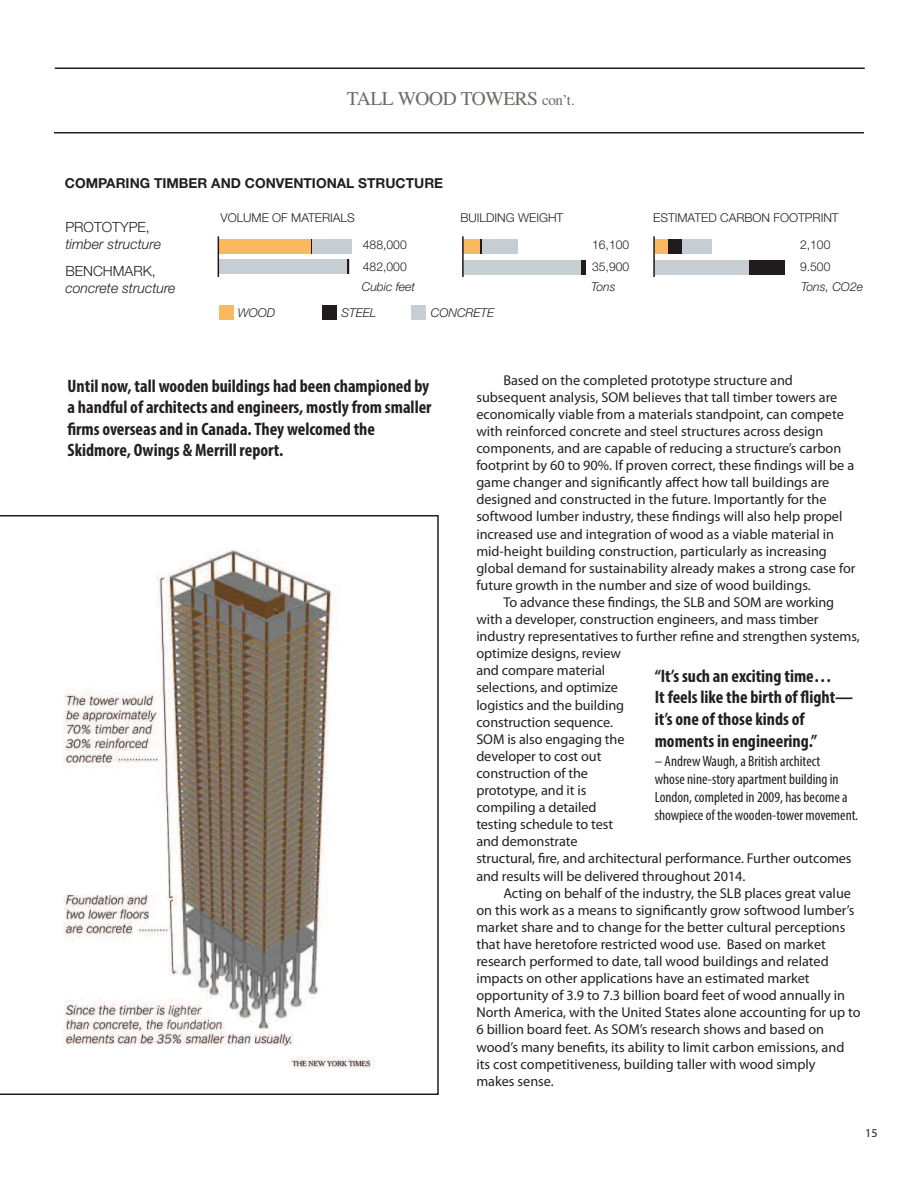
<style>
.page{position:relative;width:918px;height:1188px;background:#fff}
.page>*{position:absolute;margin:0;border:0;box-sizing:border-box;transform-origin:0 0}
.t1{font:19.5px "Times";letter-spacing:-.025em;color:#716963}
.t2{font:700 condensed 18px/21.6px "Myriad Pro";color:#231f20}
.t3{font:condensed 15px/18px "Myriad Pro";color:#231f20}
.t4{font:14.25px/17.1px "Myriad Pro";color:#231f20}
.t5{font:italic 300 14.1px "Helvetica Neue";color:#231f20}
.t6{font:300 14.1px "Helvetica Neue";color:#231f20}
.t7{font:700 13.8px "Helvetica Neue";color:#231f20}
.t8{font:300 12.15px "Helvetica Neue";color:#231f20}
.t9{font:italic 300 12.15px "Helvetica Neue";color:#231f20}
.t10{font:12px "Myriad Pro";color:#231f20}
.s1{font-size:15px}
</style>
<div class="page">
<svg style="left:0;top:515px;width:439px;height:580px"></svg>
<hr style="left:54px;top:132px;width:810px;height:2px;background:#231f20">
<hr style="left:55px;top:68px;width:810px;height:1px;background:#231f20">
<div style="left:53px;top:527px;width:345px;height:550px;background:#fff"></div>
<img style="left:63px;top:549px;width:312px;height:519px">
<div style="left:655px;top:239px;width:29px;height:15px;background:#fab860"></div>
<div style="left:463px;top:239px;width:30px;height:15px;background:#fab860"></div>
<div style="left:219px;top:305px;width:15px;height:15px;background:#fab860"></div>
<div style="left:322px;top:305px;width:15px;height:15px;background:#201c1d"></div>
<div style="left:219px;top:239px;width:93px;height:15px;background:#fab860"></div>
<div style="left:655px;top:260px;width:94px;height:15px;background:#c6ced3"></div>
<div style="left:749px;top:260px;width:36px;height:15px;background:#201c1d"></div>
<div style="left:668px;top:239px;width:14px;height:15px;background:#201c1d"></div>
<div style="left:682px;top:239px;width:29px;height:15px;background:#c6ced3"></div>
<svg style="left:481px;top:239px;width:1px;height:15px"></svg>
<div style="left:482px;top:239px;width:36px;height:15px;background:#c6ced3"></div>
<div style="left:411px;top:305px;width:15px;height:15px;background:#c6ced3"></div>
<div style="left:312px;top:239px;width:39px;height:15px;background:#c6ced3"></div>
<svg style="left:311px;top:239px;width:1px;height:15px"></svg>
<div style="left:219px;top:259px;width:130px;height:15px;background:#c6ced3"></div>
<div style="left:463px;top:260px;width:120px;height:15px;background:#c6d0d3"></div>
<div style="left:581px;top:260px;width:5px;height:15px;background:#201c1d"></div>
<svg style="left:348px;top:259px;width:1px;height:15px"></svg>
<hr style="left:218px;top:236px;width:1px;height:41px;background:#201c1d">
<hr style="left:462px;top:236px;width:2px;height:41px;background:#201c1d">
<hr style="left:653px;top:236px;width:2px;height:41px;background:#201c1d">
<h1 class="t1" style="left:347px;top:86px;width:229px">TALL WOOD TOWERS <span class="s1">con’t.</span></h1>
<p class="t7" style="left:65px;top:175px;width:380px">COMPARING TIMBER AND CONVENTIONAL STRUCTURE</p>
<p class="t6" style="left:65px;top:218px;width:86px">PROTOTYPE,</p>
<p class="t5" style="left:65px;top:235px;width:97px">timber structure</p>
<p class="t8" style="left:220px;top:210px;width:136px">VOLUME OF MATERIALS</p>
<p class="t8" style="left:460px;top:210px;width:104px">BUILDING WEIGHT</p>
<p class="t8" style="left:653px;top:210px;width:187px">ESTIMATED CARBON FOOTPRINT</p>
<p class="t8" style="left:363px;top:238px;width:45px">488,000</p>
<p class="t8" style="left:592px;top:238px;width:39px">16,100</p>
<p class="t8" style="left:800px;top:238px;width:32px">2,100</p>
<p class="t8" style="left:363px;top:259px;width:45px">482,000</p>
<p class="t8" style="left:592px;top:259px;width:39px">35,900</p>
<p class="t8" style="left:800px;top:259px;width:32px">9.500</p>
<p class="t9" style="left:362px;top:279px;width:55px">Cubic feet</p>
<p class="t6" style="left:65px;top:262px;width:92px">BENCHMARK,</p>
<p class="t5" style="left:65px;top:279px;width:112px">concrete structure</p>
<p class="t9" style="left:591px;top:279px;width:26px">Tons</p>
<p class="t9" style="left:801px;top:279px;width:63px">Tons, CO2e</p>
<p class="t9" style="left:238px;top:305px;width:39px">WOOD</p>
<p class="t9" style="left:341px;top:305px;width:36px">STEEL</p>
<p class="t9" style="left:431px;top:305px;width:65px">CONCRETE</p>
<p class="t2" style="left:68px;top:376px;width:366px">Until now, tall wooden buildings had been championed by a handful of architects and engineers, mostly from smaller firms overseas and in Canada.They welcomed the Skidmore, Owings &amp; Merrill report.</p>
<p class="t4" style="left:476px;top:372px;width:381px;text-indent:27px">Based on the completed prototype structure and subsequent analysis, SOM believes that tall timber towers are economically viable from a materials standpoint, can compete with reinforced concrete and steel structures across design components, and are capable of reducing a structure’s carbon footprint by 60 to 90%. If proven correct, these findings will be a game changer and significantly affect how tall buildings are designed and constructed in the future. Importantly for the softwood lumber industry, these findings will also help propel increased use and integration of wood as a viable material in mid-height building construction, particularly as increasing global demand for sustainability already makes a strong case for future growth in the number and size of wood buildings.</p>
<p class="t4" style="left:476px;top:595px;width:385px;text-indent:27px">To advance these findings, the SLB and SOM are working with a developer, construction engineers, and mass timber industry representatives to further refine and strengthen systems, optimize designs, review<br>and compare material<br>selections, and optimize<br>logistics and the building<br>construction sequence.<br>SOM is also engaging the<br>developer to cost out<br>construction of the<br>prototype, and it is<br>compiling a detailed<br>testing schedule to test<br>and demonstrate<br>structural, fire, and architectural performance. Further outcomes and results will be delivered throughout 2014.</p>
<p class="t4" style="left:476px;top:885px;width:386px;text-indent:27px">Acting on behalf of the industry, the SLB places great value on this work as a means to significantly grow softwood lumber’s market share and to change for the better cultural perceptions that have heretofore restricted wood use. Based on market research performed to date, tall wood buildings and related impacts on other applications have an estimated market opportunity of 3.9 to 7.3 billion board feet of wood annually in North America, with the United States alone accounting for up to 6 billion board feet. As SOM’s research shows and based on wood’s many benefits, its ability to limit carbon emissions, and its cost competitiveness, building taller with wood simply<br>makes sense.</p>
<p class="t2" style="left:655px;top:666px;width:200px">“It’s such an exciting time…<br>It feels like the birth of flight— it’s one of those kinds of moments in engineering.”</p>
<p class="t3" style="left:655px;top:753px;width:205px">– AndrewWaugh, a British architect<br>whose nine-story apartment building in London, completed in 2009, has become a showpiece of the wooden-tower movement.</p>
<p class="t10" style="left:865px;top:1128px;width:14px">15</p>
</div>
